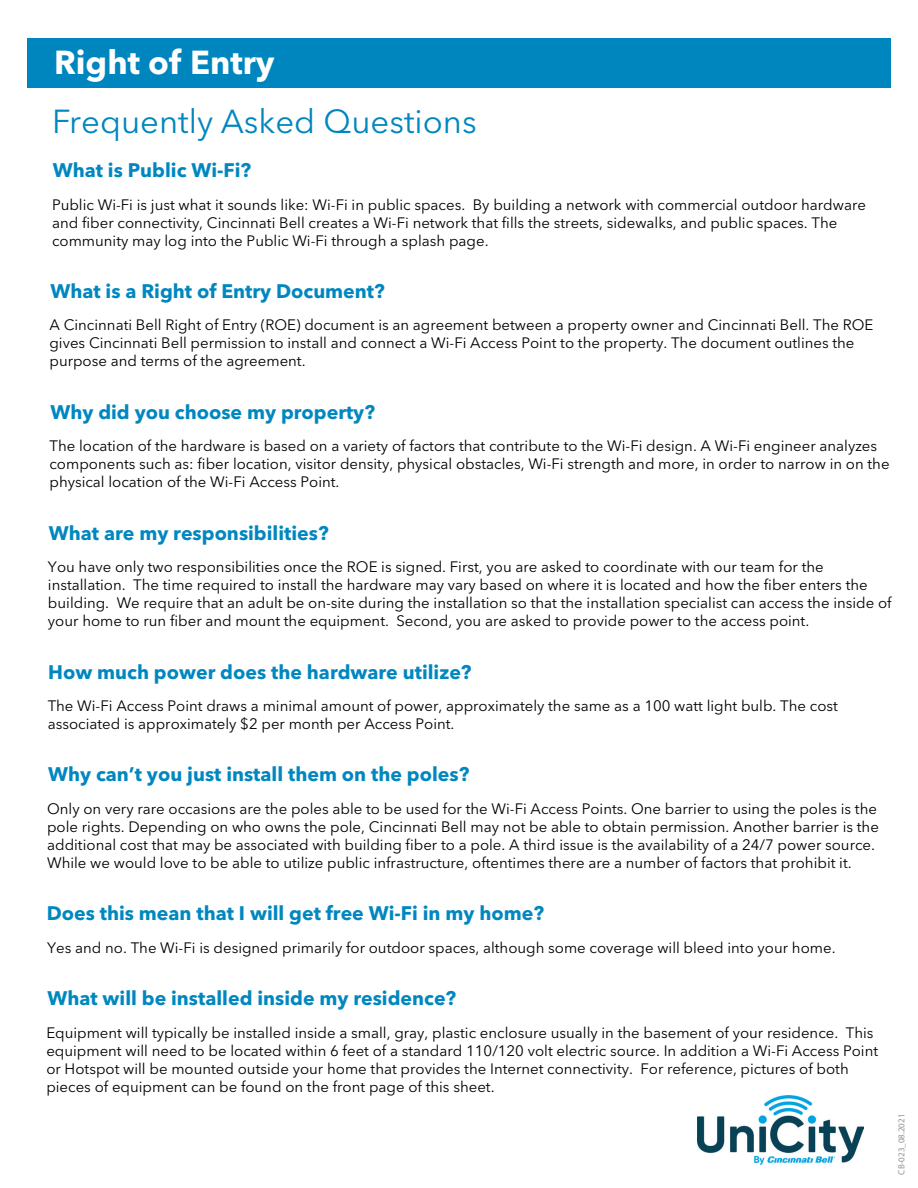
<style>
.page{position:relative;width:918px;height:1188px;background:#fff}
.page>*{position:absolute;margin:0;border:0;box-sizing:border-box;transform-origin:0 0}
.t1{font:33px "Avenir Next LT Pro";color:#0086be}
.t2{font:700 33px "Avenir Next LT Pro";color:#fff}
.t3{font:700 19.5px "Avenir Next LT Pro";color:#0087c0}
.t4{font:15px/18px "Avenir Next LT Pro";color:#000}
.t5{font:9px "Myriad Pro";color:#939598}
</style>
<div class="page">
<div style="left:27px;top:38px;width:864px;height:49px;background:#0086be"></div>
<img style="left:697px;top:1095px;width:167px;height:70px">
<h1 class="t2" style="left:54px;top:42px;width:222px">Right of Entry</h1>
<h1 class="t1" style="left:52px;top:102px;width:426px">Frequently Asked Questions</h1>
<h2 class="t3" style="left:53px;top:158px;width:200px">What is Public Wi-Fi?</h2>
<p class="t4" style="left:52px;top:195px;width:816px">Public Wi-Fi is just what it sounds like: Wi-Fi in public spaces. By building a network with commercial outdoor hardware and fiber connectivity, Cincinnati Bell creates a Wi-Fi network that fills the streets, sidewalks, and public spaces. The community may log into the Public Wi-Fi through a splash page.</p>
<h2 class="t3" style="left:50px;top:279px;width:336px">What is a Right of Entry Document?</h2>
<p class="t4" style="left:49px;top:316px;width:826px">A Cincinnati Bell Right of Entry (ROE) document is an agreement between a property owner and Cincinnati Bell. The ROE gives Cincinnati Bell permission to install and connect a Wi-Fi Access Point to the property. The document outlines the purpose and terms of the agreement.</p>
<h2 class="t3" style="left:50px;top:400px;width:326px">Why did you choose my property?</h2>
<p class="t4" style="left:49px;top:437px;width:842px">The location of the hardware is based on a variety of factors that contribute to the Wi-Fi design. A Wi-Fi engineer analyzes components such as: fiber location, visitor density, physical obstacles, Wi-Fi strength and more, in order to narrow in on the physical location of the Wi-Fi Access Point.</p>
<h2 class="t3" style="left:49px;top:521px;width:281px">What are my responsibilities?</h2>
<p class="t4" style="left:48px;top:558px;width:845px">You have only two responsibilities once the ROE is signed. First, you are asked to coordinate with our team for the installation. The time required to install the hardware may vary based on where it is located and how the fiber enters the building. We require that an adult be on-site during the installation so that the installation specialist can access the inside of your home to run fiber and mount the equipment. Second, you are asked to provide power to the access point.</p>
<h2 class="t3" style="left:48px;top:660px;width:425px">How much power does the hardware utilize?</h2>
<p class="t4" style="left:48px;top:697px;width:792px">The Wi-Fi Access Point draws a minimal amount of power, approximately the same as a 100 watt light bulb. The cost associated is approximately $2 per month per Access Point.</p>
<h2 class="t3" style="left:48px;top:763px;width:423px">Why can’t you just install them on the poles?</h2>
<p class="t4" style="left:47px;top:800px;width:833px">Only on very rare occasions are the poles able to be used for the Wi-Fi Access Points. One barrier to using the poles is the pole rights. Depending on who owns the pole, Cincinnati Bell may not be able to obtain permission. Another barrier is the additional cost that may be associated with building fiber to a pole. A third issue is the availability of a 24/7 power source.<br>While we would love to be able to utilize public infrastructure, oftentimes there are a number of factors that prohibit it.</p>
<h2 class="t3" style="left:47px;top:902px;width:499px">Does this mean that I will get free Wi-Fi in my home?</h2>
<p class="t4" style="left:47px;top:939px;width:790px">Yes and no. The Wi-Fi is designed primarily for outdoor spaces, although some coverage will bleed into your home.</p>
<h2 class="t3" style="left:47px;top:986px;width:410px">What will be installed inside my residence?</h2>
<p class="t4" style="left:46px;top:1024px;width:833px">Equipment will typically be installed inside a small, gray, plastic enclosure usually in the basement of your residence. This equipment will need to be located within 6 feet of a standard 110/120 volt electric source. In addition a Wi-Fi Access Point or Hotspot will be mounted outside your home that provides the Internet connectivity. For reference, pictures of both pieces of equipment can be found on the front page of this sheet.</p>
<p class="t5" style="left:896px;top:1174px;width:62px;rotate:-90deg">CB-023_08.2021</p>
</div>
